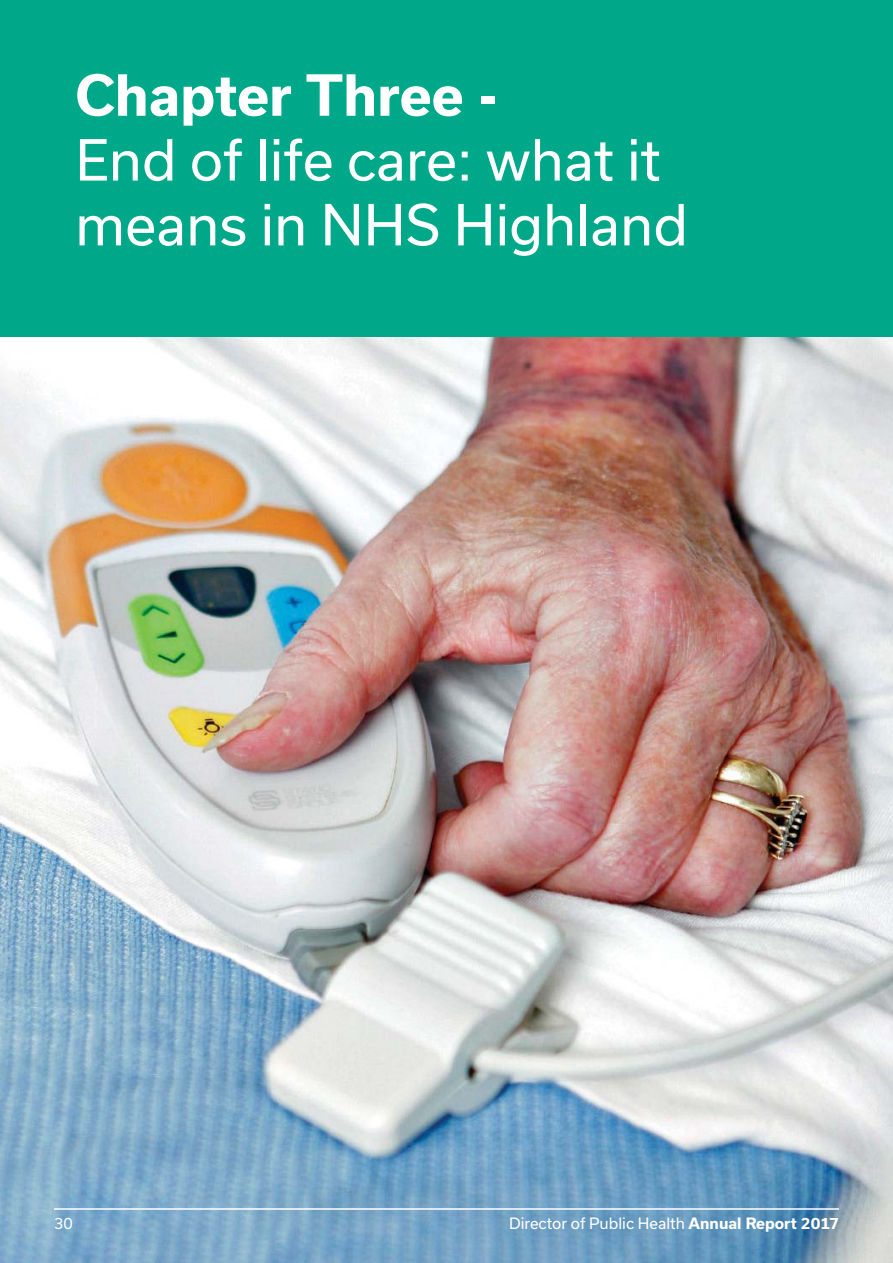
<style>
.page{position:relative;width:893px;height:1263px;background:#fff}
.page>*{position:absolute;margin:0;border:0;box-sizing:border-box;transform-origin:0 0}
.t1{font:54px/64.8px "Usual";color:#fff}
.t2{font:700 54px "Usual";color:#fff}
.t3{font:15px "Usual";color:#fff}
.s1{font-weight:700}
</style>
<div class="page">
<div style="left:0;top:0;width:893px;height:337px;background:#00a88a"></div>
<img style="left:0;top:337px;width:893px;height:926px">
<hr style="left:54px;top:1208px;width:785px;height:2px;background:#fff">
<h1 class="t2" style="left:75px;top:71px;width:423px">Chapter Three -</h1>
<h1 class="t1" style="left:75px;top:132px;width:614px">End of life care: what it means in NHS Highland</h1>
<p class="t3" style="left:54px;top:1216px;width:20px">30</p>
<p class="t3" style="left:509px;top:1216px;width:331px">Director of Public Health <span class="s1">Annual Report 2017</span></p>
</div>
